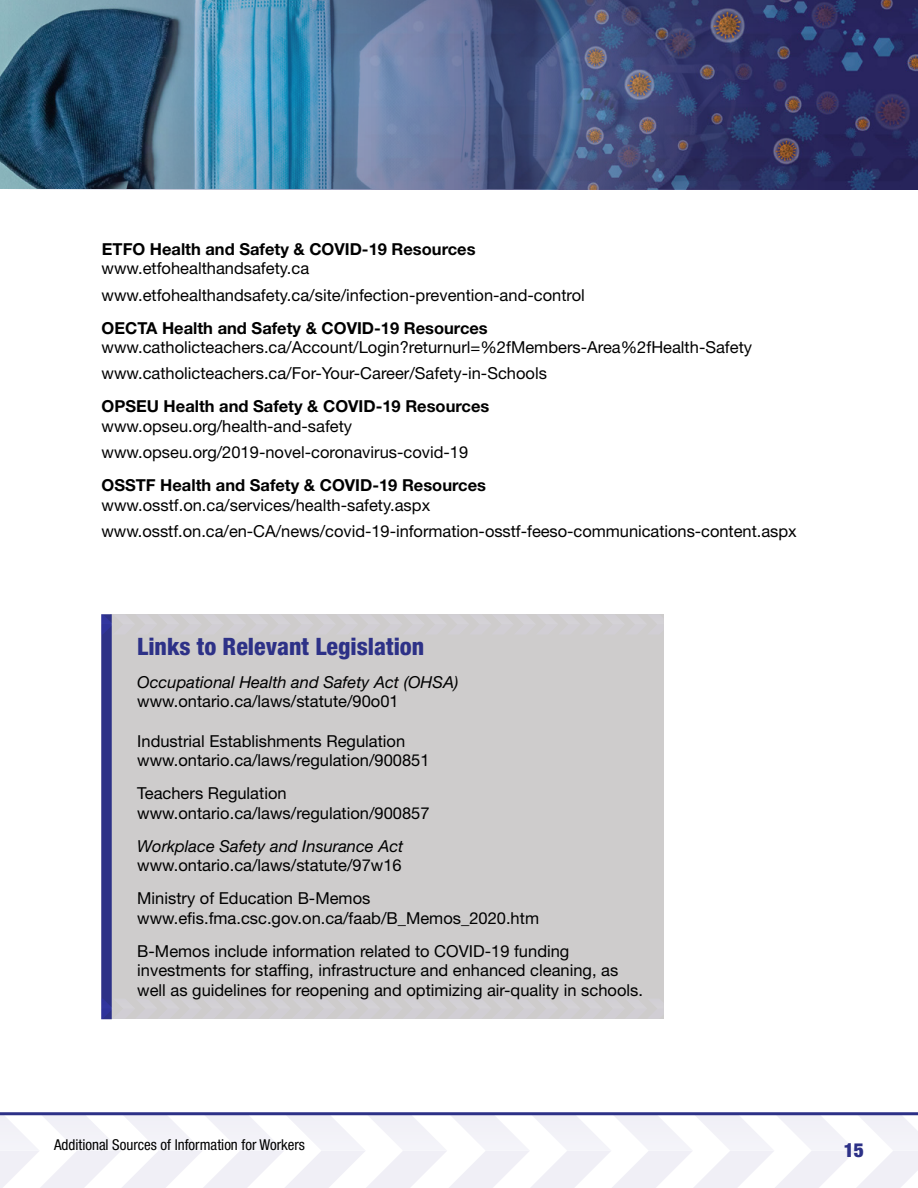
<style>
.page{position:relative;width:918px;height:1188px;background:#fff}
.page>*{position:absolute;margin:0;border:0;box-sizing:border-box;transform-origin:0 0}
.t1{font:800 condensed 24px "Helvetica Neue LT Std";color:#2d3187}
.t2{font:900 condensed 19.5px "Helvetica Neue LT Std";color:#2d3187}
.t3{font:16.5px/26.2px "Helvetica Neue LT Std";color:#000}
.t4{font:700 16.5px "Helvetica Neue LT Std";color:#000}
.t5{font:italic 16.5px "Helvetica Neue LT Std";color:#000}
.t6{font:condensed 15px "Helvetica Neue LT Std";color:#000}
</style>
<div class="page">
<svg style="left:0;top:1115px;width:918px;height:73px"></svg>
<hr style="left:0;top:1112px;width:918px;height:3px;background:#2d3187">
<div style="left:110px;top:614px;width:554px;height:405px;background:#cecccc"></div>
<div style="left:101px;top:614px;width:11px;height:405px;background:#2d3187"></div>
<svg style="left:101px;top:999px;width:11px;height:20px"></svg>
<svg style="left:101px;top:614px;width:562px;height:21px"></svg>
<img style="left:0;top:0;width:918px;height:189px">
<p class="t4" style="left:102px;top:239px;width:375px">ETFO Health and Safety &amp; COVID-19 Resources</p>
<p class="t3" style="left:102px;top:255px;width:485px">www.etfohealthandsafety.ca www.etfohealthandsafety.ca/site/infection-prevention-and-control</p>
<p class="t4" style="left:102px;top:317px;width:388px">OECTA Health and Safety &amp; COVID-19 Resources</p>
<p class="t3" style="left:102px;top:334px;width:652px">www.catholicteachers.ca/Account/Login?returnurl=%2fMembers-Area%2fHealth-Safety www.catholicteachers.ca/For-Your-Career/Safety-in-Schools</p>
<p class="t4" style="left:102px;top:396px;width:389px">OPSEU Health and Safety &amp; COVID-19 Resources</p>
<p class="t3" style="left:102px;top:413px;width:368px">www.opseu.org/health-and-safety www.opseu.org/2019-novel-coronavirus-covid-19</p>
<p class="t4" style="left:102px;top:475px;width:386px">OSSTF Health and Safety &amp; COVID-19 Resources</p>
<p class="t3" style="left:102px;top:491px;width:697px">www.osstf.on.ca/services/health-safety.aspx www.osstf.on.ca/en-CA/news/covid-19-information-osstf-feeso-communications-content.aspx</p>
<h1 class="t1" style="left:137px;top:631px;width:289px">Links to Relevant Legislation</h1>
<p class="t5" style="left:137px;top:672px;width:323px">Occupational Health and Safety Act (OHSA)</p>
<p class="t3" style="left:137px;top:688px;width:263px">www.ontario.ca/laws/statute/90o01</p>
<p class="t3" style="left:137px;top:731px;width:294px;line-height:19.5px">Industrial Establishments Regulation www.ontario.ca/laws/regulation/900851</p>
<p class="t3" style="left:137px;top:784px;width:294px;line-height:19.5px">Teachers Regulation www.ontario.ca/laws/regulation/900857</p>
<p class="t5" style="left:137px;top:836px;width:268px">Workplace Safety and Insurance Act</p>
<p class="t3" style="left:137px;top:849px;width:266px;line-height:33px">www.ontario.ca/laws/statute/97w16<br>Ministry of Education B-Memos</p>
<p class="t3" style="left:137px;top:901px;width:434px;line-height:33px">www.efis.fma.csc.gov.on.ca/faab/B_Memos_2020.htm<br>B-Memos include information related to COVID-19 funding</p>
<p class="t3" style="left:137px;top:961px;width:507px;line-height:19.5px">investments for staffing, infrastructure and enhanced cleaning, as well as guidelines for reopening and optimizing air-quality in schools.</p>
<p class="t6" style="left:54px;top:1136px;width:253px">Additional Sources of Information for Workers</p>
<p class="t2" style="left:844px;top:1138px;width:22px">15</p>
</div>
